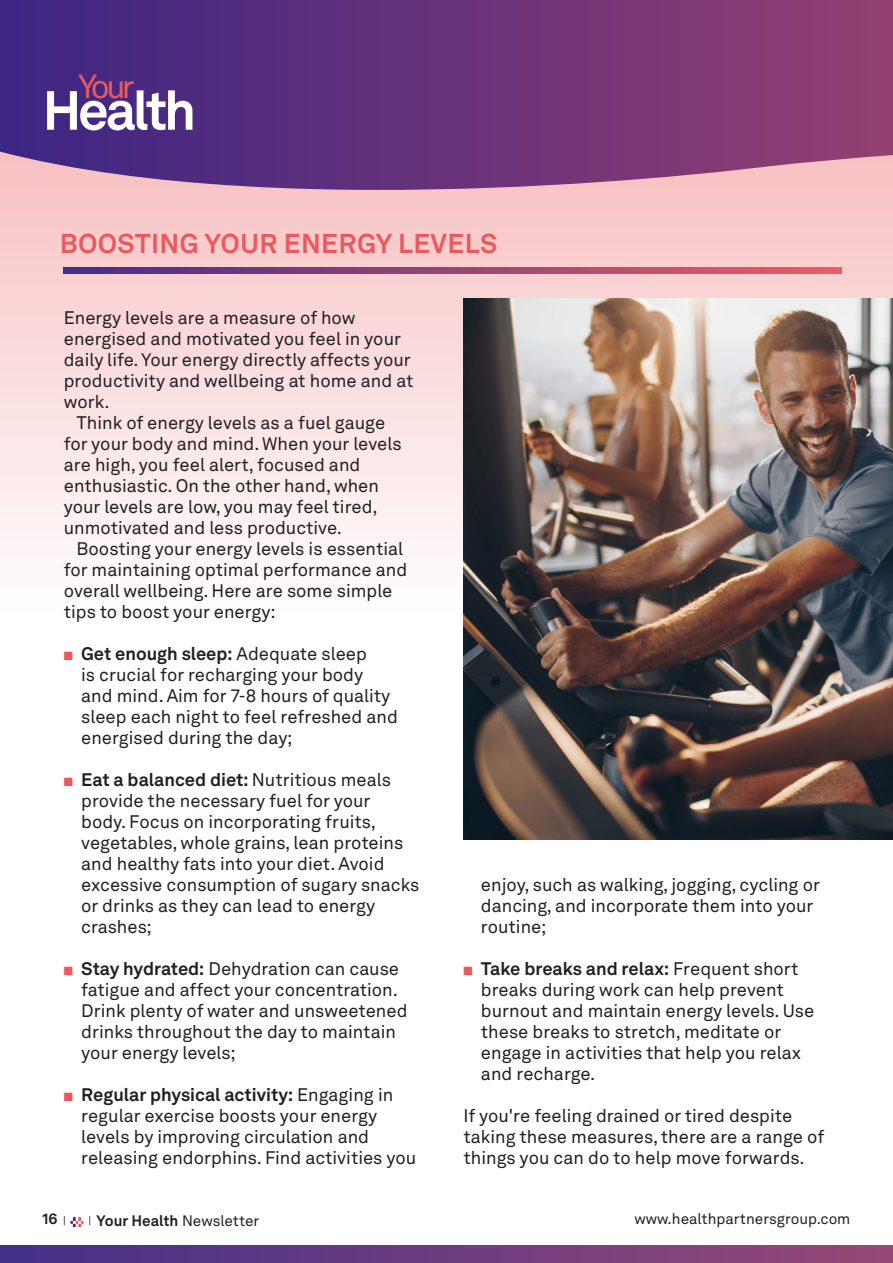
<style>
.page{position:relative;width:893px;height:1263px;background:#fff}
.page>*{position:absolute;margin:0;border:0;box-sizing:border-box;transform-origin:0 0}
.t1{font:700 54.3px "Akkurat LL";letter-spacing:-.065em;color:#fff}
.t2{font:33px "Akkurat LL";color:#eb595e}
.t3{font:700 27px "Akkurat LL";letter-spacing:.01em;color:#eb595e}
.t4{font:18px/21px "Akkurat LL";color:#231f20}
.t5{font:15px "Akkurat LL";color:#231f20}
.t6{font:700 15px "Akkurat LL";color:#231f20}
.s1{color:#eb595e}
.s2{font-weight:700}
.s3{font-weight:400;font-size:10.5px}
.s4{font-weight:400}
</style>
<div class="page">
<svg style="left:0;top:228px;width:893px;height:318px;background:#fadcdd"></svg>
<img style="left:70px;top:1216px;width:14px;height:10px">
<div style="left:0;top:1246px;width:893px;height:17px;background:linear-gradient(to right,#433089,#974878)"></div>
<svg style="left:0;top:0;width:893px;height:228px;background:#87538b"></svg>
<svg style="left:64px;top:268px;width:778px;height:6px;background:#964575"></svg>
<img style="left:463px;top:298px;width:430px;height:542px">
<p class="t2" style="left:78px;top:62px;width:58px">Your</p>
<p class="t1" style="left:43px;top:69px;width:155px">Health</p>
<p class="t3" style="left:60px;top:223px;width:439px">BOOSTING YOUR ENERGY LEVELS</p>
<p class="t4" style="left:64px;top:306px;width:351px">Energy levels are a measure of how energised and motivated you feel in your daily life. Your energy directly affects your productivity and wellbeing at home and at work.</p>
<p class="t4" style="left:64px;top:411px;width:339px;text-indent:13px">Think of energy levels as a fuel gauge for your body and mind. When your levels are high, you feel alert, focused and enthusiastic. On the other hand, when your levels are low, you may feel tired, unmotivated and less productive.</p>
<p class="t4" style="left:64px;top:537px;width:345px;text-indent:13px">Boosting your energy levels is essential for maintaining optimal performance and overall wellbeing. Here are some simple tips to boost your energy:</p>
<p class="t4" style="left:81px;top:642px;width:318px;text-indent:-17px"><span class="s1">■</span> <span class="s2">Get enough sleep:</span> Adequate sleep<br>is crucial for recharging your body and mind. Aim for 7-8 hours of quality sleep each night to feel refreshed and energised during the day;</p>
<p class="t4" style="left:81px;top:768px;width:340px;text-indent:-17px"><span class="s1">■</span> <span class="s2">Eat a balanced diet:</span> Nutritious meals provide the necessary fuel for your body. Focus on incorporating fruits, vegetables, whole grains, lean proteins and healthy fats into your diet. Avoid excessive consumption of sugary snacks or drinks as they can lead to energy crashes;</p>
<p class="t4" style="left:81px;top:957px;width:328px;text-indent:-17px"><span class="s1">■</span> <span class="s2">Stay hydrated:</span> Dehydration can cause fatigue and affect your concentration.<br>Drink plenty of water and unsweetened drinks throughout the day to maintain your energy levels;</p>
<p class="t4" style="left:81px;top:1083px;width:336px;text-indent:-17px"><span class="s1">■</span> <span class="s2">Regular physical activity:</span> Engaging in regular exercise boosts your energy levels by improving circulation and releasing endorphins. Find activities you</p>
<p class="t4" style="left:481px;top:873px;width:341px">enjoy, such as walking, jogging, cycling or dancing, and incorporate them into your routine;</p>
<p class="t4" style="left:481px;top:957px;width:335px;text-indent:-17px"><span class="s1">■</span> <span class="s2">Take breaks and relax:</span> Frequent short breaks during work can help prevent burnout and maintain energy levels. Use these breaks to stretch, meditate or engage in activities that help you relax and recharge.</p>
<p class="t4" style="left:463px;top:1104px;width:362px">If you're feeling drained or tired despite taking these measures, there are a range of things you can do to help move forwards.</p>
<p class="t6" style="left:43px;top:1207px;width:25px">16 <span class="s3">|</span></p>
<p class="t6" style="left:89px;top:1209px;width:172px"><span class="s3">|</span> Your Health <span class="s4">Newsletter</span></p>
<p class="t5" style="left:634px;top:1207px;width:218px">www.healthpartnersgroup.com</p>
</div>
